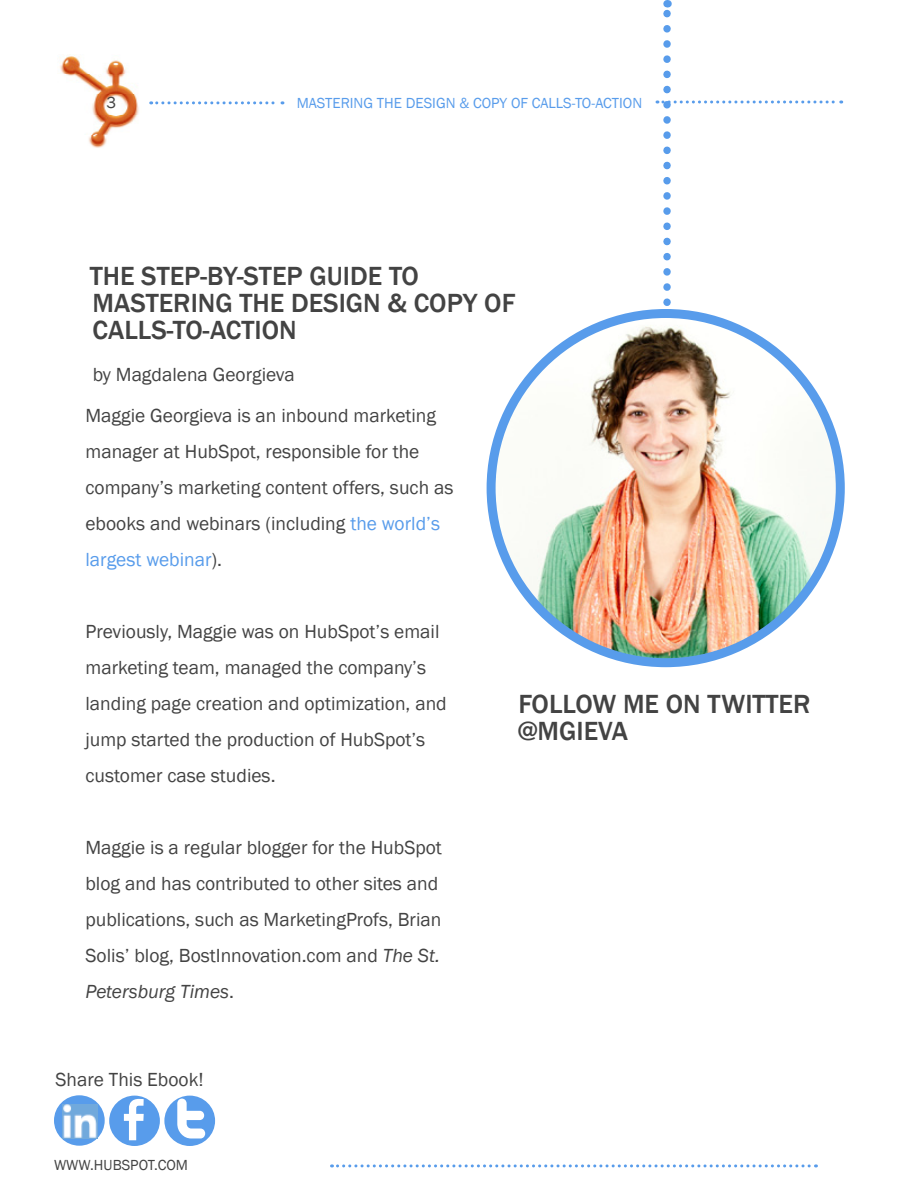
<style>
.page{position:relative;width:900px;height:1200px;background:#fff}
.page>*{position:absolute;margin:0;border:0;box-sizing:border-box;transform-origin:0 0}
.t1{font:500 27px/27px "Franklin Gothic";color:#434343}
.t2{font:19.5px/36px "Franklin Gothic";color:#434343}
.t3{font:16.5px "Franklin Gothic";color:#434343}
.t4{font:15px "Franklin Gothic";color:#589ceb}
.t5{font:15px "Franklin Gothic";color:#434343}
.s1{color:#589ceb}
.s2{font-style:italic}
</style>
<div class="page">
<svg style="left:151px;top:101px;width:132px;height:3px"></svg>
<img style="left:60px;top:54px;width:79px;height:94px">
<svg style="left:332px;top:1164px;width:484px;height:3px"></svg>
<div style="left:109px;top:1096px;width:51px;height:50px;background:#589ceb;border-radius:50%"></div>
<svg style="left:124px;top:1099px;width:20px;height:41px"></svg>
<div style="left:164px;top:1096px;width:51px;height:50px;background:#589ceb;border-radius:50%"></div>
<svg style="left:177px;top:1099px;width:28px;height:39px"></svg>
<svg style="left:54px;top:1095px;width:51px;height:51px"></svg>
<img style="left:62px;top:1104px;width:35px;height:34px">
<svg style="left:657px;top:0;width:185px;height:529px"></svg>
<img style="left:491px;top:314px;width:349px;height:349px;border-radius:175px">
<div style="left:487px;top:309px;width:358px;height:358px;border:9px solid #589ceb;border-radius:50%"></div>
<p class="t3" style="left:106px;top:92px;width:11px">3</p>
<p class="t4" style="left:297px;top:94px;width:347px">mastering the design &amp; copy of calls-to-action</p>
<h1 class="t1" style="left:90px;top:262px;width:427px">THE STEP-BY-STEP GUIDE TO<br>MASTERING THE DESIGN &amp; COPY OF<br>CALLS-TO-ACTION</h1>
<p class="t2" style="left:86px;top:354px;width:352px;line-height:41.5px;text-indent:7px">by Magdalena Georgieva<br>Maggie Georgieva is an inbound marketing</p>
<p class="t2" style="left:86px;top:434px;width:369px">manager at HubSpot, responsible for the company’s marketing content offers, such as ebooks and webinars (including <span class="s1">the world’s largest webinar</span>).</p>
<p class="t2" style="left:86px;top:614px;width:363px">Previously, Maggie was on HubSpot’s email marketing team, managed the company’s landing page creation and optimization, and jump started the production of HubSpot’s customer case studies.</p>
<p class="t2" style="left:86px;top:830px;width:358px">Maggie is a regular blogger for the HubSpot blog and has contributed to other sites and publications, such as MarketingProfs, Brian Solis’ blog, BostI nnovation.com and <span class="s2">The St.<br>Petersburg Times</span>.</p>
<p class="t2" style="left:56px;top:1062px;width:150px">Share This Ebook!</p>
<p class="t5" style="left:54px;top:1156px;width:136px">www.Hubspot.com</p>
<h1 class="t1" style="left:518px;top:691px;width:294px">FOLLOW ME ON TWITTER @MGIEVA</h1>
</div>
